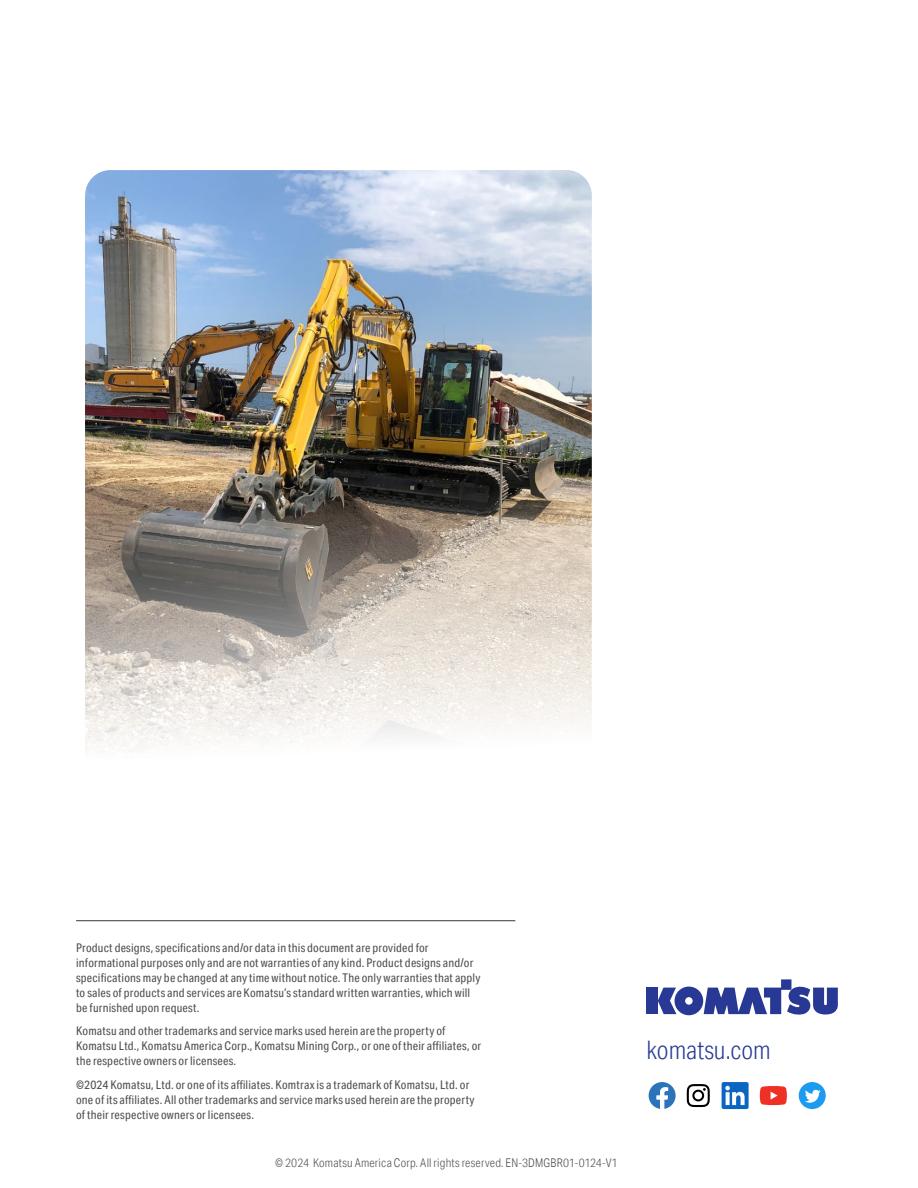
<style>
.page{position:relative;width:918px;height:1188px;background:#fff}
.page>*{position:absolute;margin:0;border:0;box-sizing:border-box;transform-origin:0 0}
.t1{font:300 25.5px "Aktiv Grotesk Cd";color:#273995}
.t2{font:12px/15px "Aktiv Grotesk Cd";letter-spacing:.015em;color:#4d4d4f}
.t3{font:300 12px "Aktiv Grotesk Cd";letter-spacing:.015em;color:#4d4d4f}
</style>
<div class="page">
<svg style="left:649px;top:1082px;width:27px;height:27px"></svg>
<div style="left:799px;top:1082px;width:27px;height:27px;background:#1d9bf0;border-radius:50%"></div>
<svg style="left:805px;top:1090px;width:16px;height:13px"></svg>
<svg style="left:722px;top:1082px;width:27px;height:27px"></svg>
<svg style="left:760px;top:1086px;width:27px;height:19px"></svg>
<svg style="left:687px;top:1084px;width:23px;height:23px"></svg>
<hr style="left:76px;top:920px;width:439px;height:1px;background:#4d4d4f">
<div style="left:647px;top:988px;width:11px;height:26px;background:#273995"></div>
<svg style="left:658px;top:979px;width:180px;height:36px"></svg>
<img style="left:85px;top:170px;width:507px;height:580px">
<p class="t2" style="left:76px;top:940px;width:406px">Product designs, specifications and/or data in this document are provided for informational purposes only and are not warranties of any kind. Product designs and/or specifications may be changed at any time without notice. The only warranties that apply to sales of products and services are Komatsu’s standard written warranties, which will be furnished upon request.</p>
<p class="t2" style="left:76px;top:1023px;width:407px">Komatsu and other trademarks and service marks used herein are the property of<br>Komatsu Ltd., Komatsu America Corp., Komatsu Mining Corp., or one of their affiliates, or the respective owners or licensees.</p>
<p class="t2" style="left:76px;top:1077px;width:400px">©2024 Komatsu, Ltd. or one of its affiliates. Komtrax is a trademark of Komatsu, Ltd. or one of its affiliates. All other trademarks and service marks used herein are the property of their respective owners or licensees.</p>
<p class="t3" style="left:275px;top:1155px;width:344px">© 2024 Komatsu America Corp. All rights reserved. EN-3DMGBR01-0124-V1</p>
<h1 class="t1" style="left:647px;top:1035px;width:126px">komatsu.com</h1>
</div>
